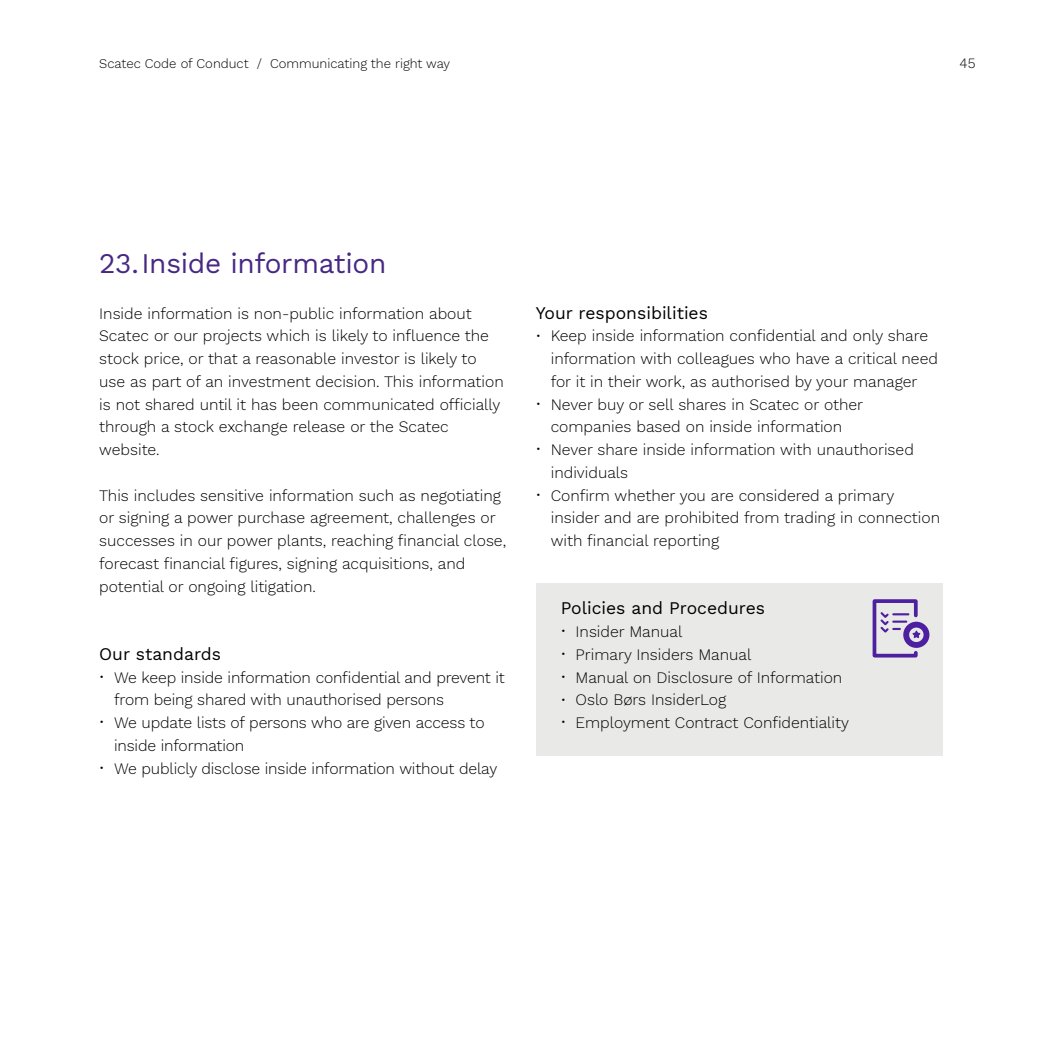
<style>
.page{position:relative;width:1042px;height:1042px;background:#fff}
.page>*{position:absolute;margin:0;border:0;box-sizing:border-box;transform-origin:0 0}
.t1{font:28px "Work Sans";letter-spacing:-.01em;color:#472884}
.t2{font:17.5px "Work Sans";color:#000}
.t3{font:300 15.75px/22.8px "Work Sans";color:#000}
.t4{font:300 14px "Work Sans";color:#000}
.t5{font:300 13.12px "Work Sans";color:#000}
.s1{font-size:12.25px}
</style>
<div class="page">
<div style="left:536px;top:583px;width:407px;height:172px;background:#e9eae8"></div>
<div style="left:903px;top:622px;width:26px;height:26px;border:6px solid #4c209e;border-radius:50%"></div>
<svg style="left:872px;top:599px;width:50px;height:59px"></svg>
<p class="t5" style="left:99px;top:54px;width:352px">Scatec Code of Conduct / Communicating the right way</p>
<p class="t4" style="left:959px;top:53px;width:17px">45</p>
<h1 class="t1" style="left:99px;top:242px;width:289px">23. Inside information</h1>
<p class="t3" style="left:99px;top:301px;width:406px">Inside information is non-public information about Scatec or our projects which is likely to influence the stock price, or that a reasonable investor is likely to use as part of an investment decision. This information is not shared until it has been communicated officially through a stock exchange release or the Scatec website.</p>
<p class="t3" style="left:99px;top:483px;width:408px">This includes sensitive information such as negotiating or signing a power purchase agreement, challenges or successes in our power plants, reaching financial close, forecast financial figures, signing acquisitions, and potential or ongoing litigation.</p>
<p class="t2" style="left:99px;top:641px;width:123px">Our standards</p>
<p class="t3" style="left:114px;top:665px;width:392px;text-indent:-15px"><span class="s1">•</span> We keep inside information confidential and prevent it from being shared with unauthorised persons</p>
<p class="t3" style="left:114px;top:711px;width:372px;text-indent:-15px"><span class="s1">•</span> We update lists of persons who are given access to inside information</p>
<p class="t3" style="left:99px;top:756px;width:399px"><span class="s1">•</span> We publicly disclose inside information without delay</p>
<p class="t2" style="left:536px;top:299px;width:174px">Your responsibilities</p>
<p class="t3" style="left:551px;top:324px;width:389px;text-indent:-15px"><span class="s1">•</span> Keep inside information confidential and only share information with colleagues who have a critical need for it in their work, as authorised by your manager</p>
<p class="t3" style="left:536px;top:392px;width:329px;text-align:center"><span class="s1">•</span> Never buy or sell shares in Scatec or other companies based on inside information</p>
<p class="t3" style="left:551px;top:438px;width:365px;text-indent:-15px"><span class="s1">•</span> Never share inside information with unauthorised individuals</p>
<p class="t3" style="left:551px;top:483px;width:391px;text-indent:-15px"><span class="s1">•</span> Confirm whether you are considered a primary insider and are prohibited from trading in connection with financial reporting</p>
<p class="t2" style="left:561px;top:595px;width:206px">Policies and Procedures</p>
<p class="t3" style="left:561px;top:620px;width:123px"><span class="s1">•</span> Insider Manual</p>
<p class="t3" style="left:561px;top:642px;width:192px"><span class="s1">•</span> Primary Insiders Manual</p>
<p class="t3" style="left:561px;top:665px;width:283px"><span class="s1">•</span> Manual on Disclosure of Information</p>
<p class="t3" style="left:561px;top:688px;width:167px"><span class="s1">•</span> Oslo Børs InsiderLog</p>
<p class="t3" style="left:561px;top:711px;width:290px"><span class="s1">•</span> Employment Contract Confidentiality</p>
</div>
